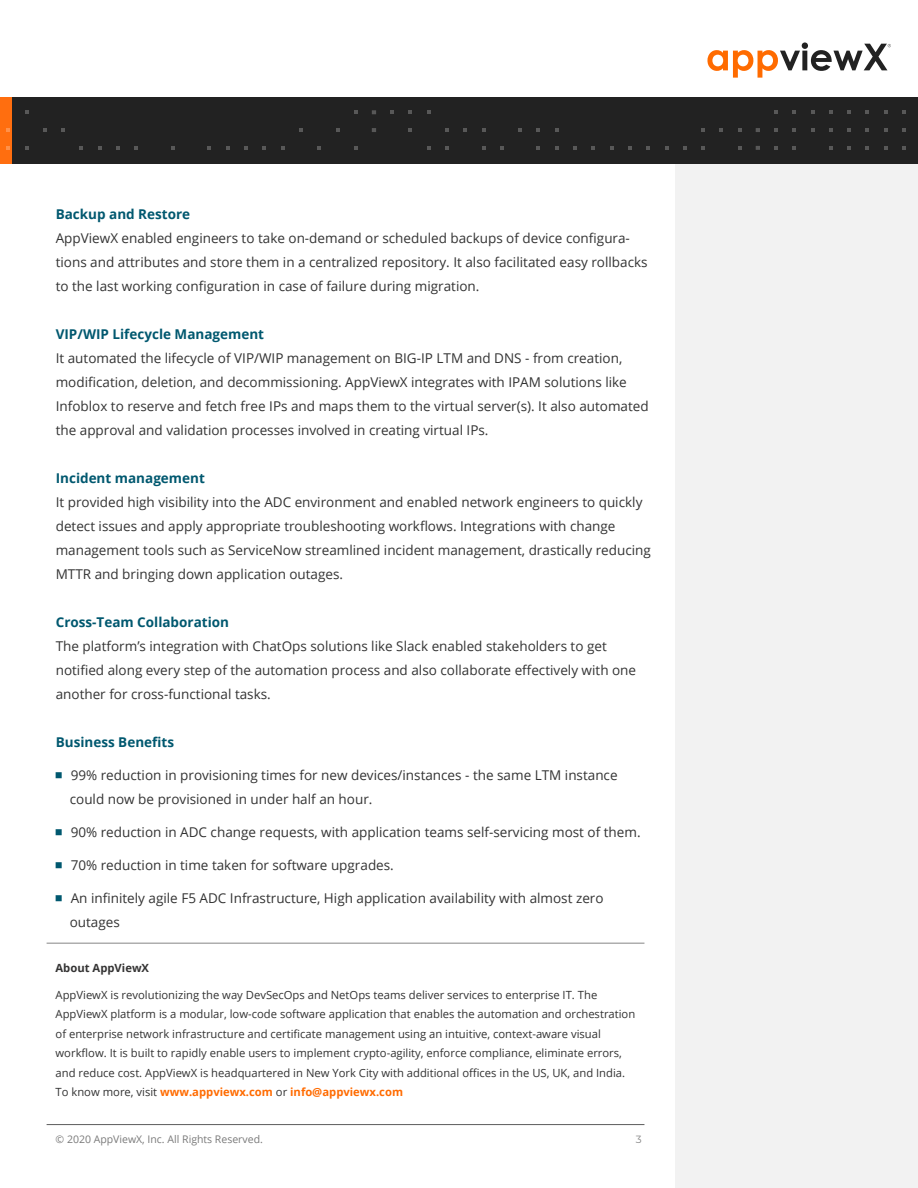
<style>
.page{position:relative;width:918px;height:1188px;background:#fff}
.page>*{position:absolute;margin:0;border:0;box-sizing:border-box;transform-origin:0 0}
.t1{font:13.5px/24px "Open Sans";color:#333}
.t2{font:700 13.5px "Open Sans";color:#00586f}
.t3{font:11.25px/19.5px "Open Sans";color:#333}
.t4{font:700 11.25px "Open Sans";color:#343333}
.t5{font:10.5px "Open Sans";color:#7a7a7a}
.t6{font:10.5px "Montserrat";color:#858585}
.s1{font-weight:700;color:#ff6b00}
</style>
<div class="page">
<div style="left:675px;top:159px;width:243px;height:1029px;background:#f2f2f2"></div>
<div style="left:0;top:97px;width:918px;height:66px;background:#222"></div>
<div style="left:0;top:97px;width:12px;height:66px;background:#ff6e0f"></div>
<svg style="left:25px;top:110px;width:4px;height:4px"></svg>
<svg style="left:354px;top:110px;width:4px;height:4px"></svg>
<svg style="left:6px;top:128px;width:4px;height:4px"></svg>
<svg style="left:43px;top:128px;width:4px;height:4px"></svg>
<svg style="left:61px;top:128px;width:4px;height:4px"></svg>
<svg style="left:299px;top:128px;width:4px;height:4px"></svg>
<svg style="left:336px;top:128px;width:4px;height:4px"></svg>
<svg style="left:6px;top:146px;width:4px;height:4px"></svg>
<svg style="left:25px;top:146px;width:4px;height:4px"></svg>
<svg style="left:79px;top:146px;width:4px;height:4px"></svg>
<svg style="left:98px;top:146px;width:4px;height:4px"></svg>
<svg style="left:116px;top:146px;width:4px;height:4px"></svg>
<svg style="left:134px;top:146px;width:4px;height:4px"></svg>
<svg style="left:171px;top:146px;width:4px;height:4px"></svg>
<svg style="left:207px;top:146px;width:4px;height:4px"></svg>
<svg style="left:226px;top:146px;width:4px;height:4px"></svg>
<svg style="left:244px;top:146px;width:4px;height:4px"></svg>
<svg style="left:262px;top:146px;width:4px;height:4px"></svg>
<svg style="left:281px;top:146px;width:4px;height:4px"></svg>
<svg style="left:317px;top:146px;width:4px;height:4px"></svg>
<svg style="left:354px;top:146px;width:4px;height:4px"></svg>
<svg style="left:372px;top:110px;width:4px;height:4px"></svg>
<svg style="left:390px;top:110px;width:4px;height:4px"></svg>
<svg style="left:408px;top:110px;width:4px;height:4px"></svg>
<svg style="left:427px;top:110px;width:4px;height:4px"></svg>
<svg style="left:372px;top:128px;width:4px;height:4px"></svg>
<svg style="left:408px;top:128px;width:4px;height:4px"></svg>
<svg style="left:445px;top:128px;width:4px;height:4px"></svg>
<svg style="left:463px;top:128px;width:4px;height:4px"></svg>
<svg style="left:482px;top:128px;width:4px;height:4px"></svg>
<svg style="left:518px;top:128px;width:4px;height:4px"></svg>
<svg style="left:536px;top:128px;width:4px;height:4px"></svg>
<svg style="left:555px;top:128px;width:4px;height:4px"></svg>
<svg style="left:701px;top:128px;width:4px;height:4px"></svg>
<svg style="left:719px;top:128px;width:4px;height:4px"></svg>
<svg style="left:738px;top:128px;width:4px;height:4px"></svg>
<svg style="left:427px;top:146px;width:4px;height:4px"></svg>
<svg style="left:445px;top:146px;width:4px;height:4px"></svg>
<svg style="left:482px;top:146px;width:4px;height:4px"></svg>
<svg style="left:500px;top:146px;width:4px;height:4px"></svg>
<svg style="left:536px;top:146px;width:4px;height:4px"></svg>
<svg style="left:555px;top:146px;width:4px;height:4px"></svg>
<svg style="left:573px;top:146px;width:4px;height:4px"></svg>
<svg style="left:591px;top:146px;width:4px;height:4px"></svg>
<svg style="left:610px;top:146px;width:4px;height:4px"></svg>
<svg style="left:628px;top:146px;width:4px;height:4px"></svg>
<svg style="left:646px;top:146px;width:4px;height:4px"></svg>
<svg style="left:665px;top:146px;width:4px;height:4px"></svg>
<svg style="left:683px;top:146px;width:4px;height:4px"></svg>
<svg style="left:701px;top:146px;width:4px;height:4px"></svg>
<svg style="left:738px;top:146px;width:4px;height:4px"></svg>
<svg style="left:774px;top:110px;width:4px;height:4px"></svg>
<svg style="left:792px;top:110px;width:4px;height:4px"></svg>
<svg style="left:811px;top:110px;width:4px;height:4px"></svg>
<svg style="left:829px;top:110px;width:4px;height:4px"></svg>
<svg style="left:847px;top:110px;width:4px;height:4px"></svg>
<svg style="left:865px;top:110px;width:4px;height:4px"></svg>
<svg style="left:884px;top:110px;width:4px;height:4px"></svg>
<svg style="left:902px;top:110px;width:4px;height:4px"></svg>
<svg style="left:756px;top:128px;width:4px;height:4px"></svg>
<svg style="left:774px;top:128px;width:4px;height:4px"></svg>
<svg style="left:792px;top:128px;width:4px;height:4px"></svg>
<svg style="left:811px;top:128px;width:4px;height:4px"></svg>
<svg style="left:829px;top:128px;width:4px;height:4px"></svg>
<svg style="left:847px;top:128px;width:4px;height:4px"></svg>
<svg style="left:865px;top:128px;width:4px;height:4px"></svg>
<svg style="left:884px;top:128px;width:4px;height:4px"></svg>
<svg style="left:902px;top:128px;width:4px;height:4px"></svg>
<svg style="left:756px;top:146px;width:4px;height:4px"></svg>
<svg style="left:774px;top:146px;width:4px;height:4px"></svg>
<svg style="left:792px;top:146px;width:4px;height:4px"></svg>
<svg style="left:829px;top:146px;width:4px;height:4px"></svg>
<svg style="left:847px;top:146px;width:4px;height:4px"></svg>
<svg style="left:865px;top:146px;width:4px;height:4px"></svg>
<svg style="left:884px;top:146px;width:4px;height:4px"></svg>
<svg style="left:902px;top:146px;width:4px;height:4px"></svg>
<hr style="left:47px;top:1124px;width:597px;height:1px;background:#5c5c5c">
<hr style="left:47px;top:943px;width:597px;height:1px;background:#858585">
<svg style="left:707px;top:42px;width:184px;height:36px"></svg>
<p class="t2" style="left:56px;top:204px;width:136px">Backup and Restore</p>
<p class="t1" style="left:56px;top:226px;width:593px">AppViewX enabled engineers to take on-demand or scheduled backups of device configura&shy;tions and attributes and store them in a centralized repository. It also facilitated easy rollbacks to the last working configuration in case of failure during migration.</p>
<p class="t2" style="left:56px;top:324px;width:210px">VIP/WIP Lifecycle Management</p>
<p class="t1" style="left:56px;top:346px;width:595px">It automated the lifecycle of VIP/WIP management on BIG-IP LTM and DNS - from creation, modification, deletion, and decommissioning. AppViewX integrates with IPAM solutions like Infoblox to reserve and fetch free IPs and maps them to the virtual server(s). It also automated the approval and validation processes involved in creating virtual IPs.</p>
<p class="t2" style="left:56px;top:468px;width:151px">Incident management</p>
<p class="t1" style="left:56px;top:490px;width:597px">It provided high visibility into the ADC environment and enabled network engineers to quickly detect issues and apply appropriate troubleshooting workflows. Integrations with change management tools such as ServiceNow streamlined incident management, drastically reducing MTTR and bringing down application outages.</p>
<p class="t2" style="left:56px;top:613px;width:175px">Cross-Team Collaboration</p>
<p class="t1" style="left:56px;top:634px;width:582px">The platform’s integration with ChatOps solutions like Slack enabled stakeholders to get notified along every step of the automation process and also collaborate effectively with one another for cross-functional tasks.</p>
<p class="t2" style="left:56px;top:733px;width:120px">Business Benefits</p>
<p class="t1" style="left:70px;top:763px;width:549px">99% reduction in provisioning times for new devices/instances - the same LTM instance could now be provisioned in under half an hour.</p>
<p class="t1" style="left:71px;top:820px;width:571px">90% reduction in ADC change requests, with application teams self-servicing most of them.</p>
<p class="t1" style="left:71px;top:853px;width:325px">70% reduction in time taken for software upgrades.</p>
<p class="t1" style="left:70px;top:886px;width:535px">An infinitely agile F5 ADC Infrastructure, High application availability with almost zero outages</p>
<p class="t4" style="left:56px;top:960px;width:95px">About AppViewX</p>
<p class="t3" style="left:56px;top:985px;width:581px">AppViewX is revolutionizing the way DevSecOps and NetOps teams deliver services to enterprise IT. The AppViewX platform is a modular, low-code software application that enables the automation and orchestration of enterprise network infrastructure and certificate management using an intuitive, context-aware visual workflow. It is built to rapidly enable users to implement crypto-agility, enforce compliance, eliminate errors, and reduce cost. AppViewX is headquartered in New York City with additional offices in the US, UK, and India.<br>To know more, visit <span class="s1">www.appviewx.com</span> or <span class="s1">info@appviewx.com</span></p>
<p class="t5" style="left:56px;top:1132px;width:209px">© 2020 AppViewX, Inc. All Rights Reserved.</p>
<p class="t6" style="left:636px;top:1132px;width:7px">3</p>
</div>
